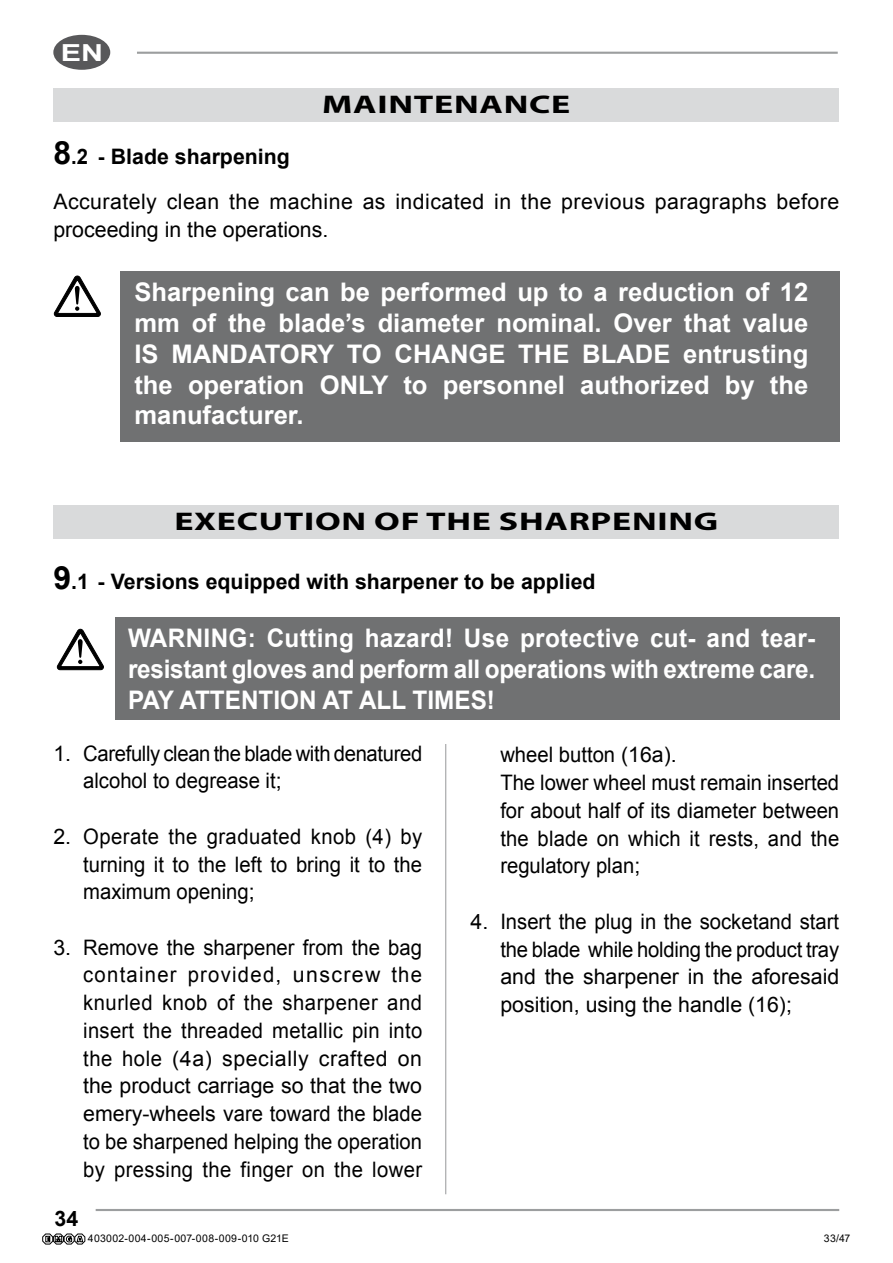
<style>
.page{position:relative;width:893px;height:1263px;background:#fff}
.page>*{position:absolute;margin:0;border:0;box-sizing:border-box;transform-origin:0 0}
.t1{font:700 25.65px/30.8px "Arial";color:#fff;text-align:justify}
.t2{font:700 25.65px/30.8px "Arial";color:#fff;text-align:justify;scale:.95 1}
.t3{font:700 25.65px "Myriad Pro";letter-spacing:.02em;color:#000;scale:1.4 1}
.t4{font:700 23.4px "Arial";color:#fff;scale:1.3 1}
.t5{font:21.3px/27.8px "Arial";color:#000;text-align:justify}
.t6{font:21.3px/27.8px "Arial";color:#000;scale:.95 1}
.t7{font:21.3px/44.8px "Arial";letter-spacing:.02em;color:#000}
.t8{font:700 21.3px "Arial";color:#000}
.t9{font:10.5px "Arial";letter-spacing:.025em;color:#000}
.s1{font-weight:700;font-size:31.95px}
.s2{font-weight:700}
.s3{font-size:31.95px}
</style>
<div class="page">
<hr style="left:96px;top:1209px;width:743px;height:2px;background:#9c9e9f">
<hr style="left:137px;top:52px;width:701px;height:2px;background:#9c9e9f">
<hr style="left:445px;top:88px;width:1px;height:1106px;background:#9c9e9f">
<div style="left:53px;top:35px;width:57px;height:35px;background:#58585a;border-radius:50%"></div>
<div style="left:430px;top:79px;width:34px;height:665px;background:#fff"></div>
<div style="left:53px;top:88px;width:786px;height:34px;background:#d9dadb"></div>
<div style="left:53px;top:505px;width:786px;height:34px;background:#d9dadb"></div>
<div style="left:115px;top:617px;width:724px;height:103px;background:#707172"></div>
<div style="left:120px;top:271px;width:719px;height:171px;background:#707172"></div>
<svg style="left:54px;top:276px;width:47px;height:41px"></svg>
<svg style="left:57px;top:629px;width:47px;height:41px"></svg>
<svg style="left:43px;top:1233px;width:42px;height:11px"></svg>
<p class="t4" style="left:61px;top:37px;width:34px">EN</p>
<p class="t3" style="left:322px;top:88px;width:179px">MAINTENANCE</p>
<p class="t7" style="left:53px;top:134px;width:787px"><span class="s1">8</span><span class="s2">.2 - Blade sharpening<br></span>Accurately clean the machine as indicated in the previous paragraphs before</p>
<p class="t5" style="left:53px;top:215px;width:277px">proceeding in the operations.</p>
<p class="t1" style="left:134px;top:278px;width:675px">Sharpening can be performed up to a reduction of 12 mm of the blade’s diameter nominal. Over that value IS MANDATORY TO CHANGE THE BLADE entrusting the operation ONLY to personnel authorized by the manufacturer.</p>
<p class="t3" style="left:174px;top:505px;width:390px">EXECUTION OF THE SHARPENING</p>
<p class="t8" style="left:53px;top:567px;width:544px"><span class="s3">9</span>.1 - Versions equipped with sharpener to be applied</p>
<p class="t2" style="left:128px;top:624px;width:725px">WARNING: Cutting hazard! Use protective cut- and tear&shy;resistant gloves and perform all operations with extreme care.<br>PAY ATTENTION AT ALL TIMES!</p>
<p class="t6" style="left:500px;top:741px;width:358px">wheel button (16a).<br>The lower wheel must remain inserted for about half of its diameter between the blade on which it rests, and the regulatory plan;</p>
<p class="t5" style="left:500px;top:908px;width:340px;text-indent:-30px">4. Insert the plug in the socketand start the blade while holding the product tray and the sharpener in the aforesaid position, using the handle (16);</p>
<p class="t5" style="left:83px;top:739px;width:341px;text-indent:-30px">1. Carefully clean the blade with denatured alcohol to degrease it;</p>
<p class="t5" style="left:83px;top:823px;width:341px;text-indent:-30px">2. Operate the graduated knob (4) by turning it to the left to bring it to the maximum opening;</p>
<p class="t5" style="left:83px;top:933px;width:341px;text-indent:-30px">3. Remove the sharpener from the bag container provided, unscrew the knurled knob of the sharpener and insert the threaded metallic pin into the hole (4a) specially crafted on the product carriage so that the two emery-wheels vare toward the blade to be sharpened helping the operation by pressing the finger on the lower</p>
<p class="t8" style="left:55px;top:1204px;width:25px">34</p>
<p class="t9" style="left:88px;top:1231px;width:202px">403002-004-005-007-008-009-010 G21E</p>
<p class="t9" style="left:824px;top:1231px;width:28px">33/47</p>
</div>
